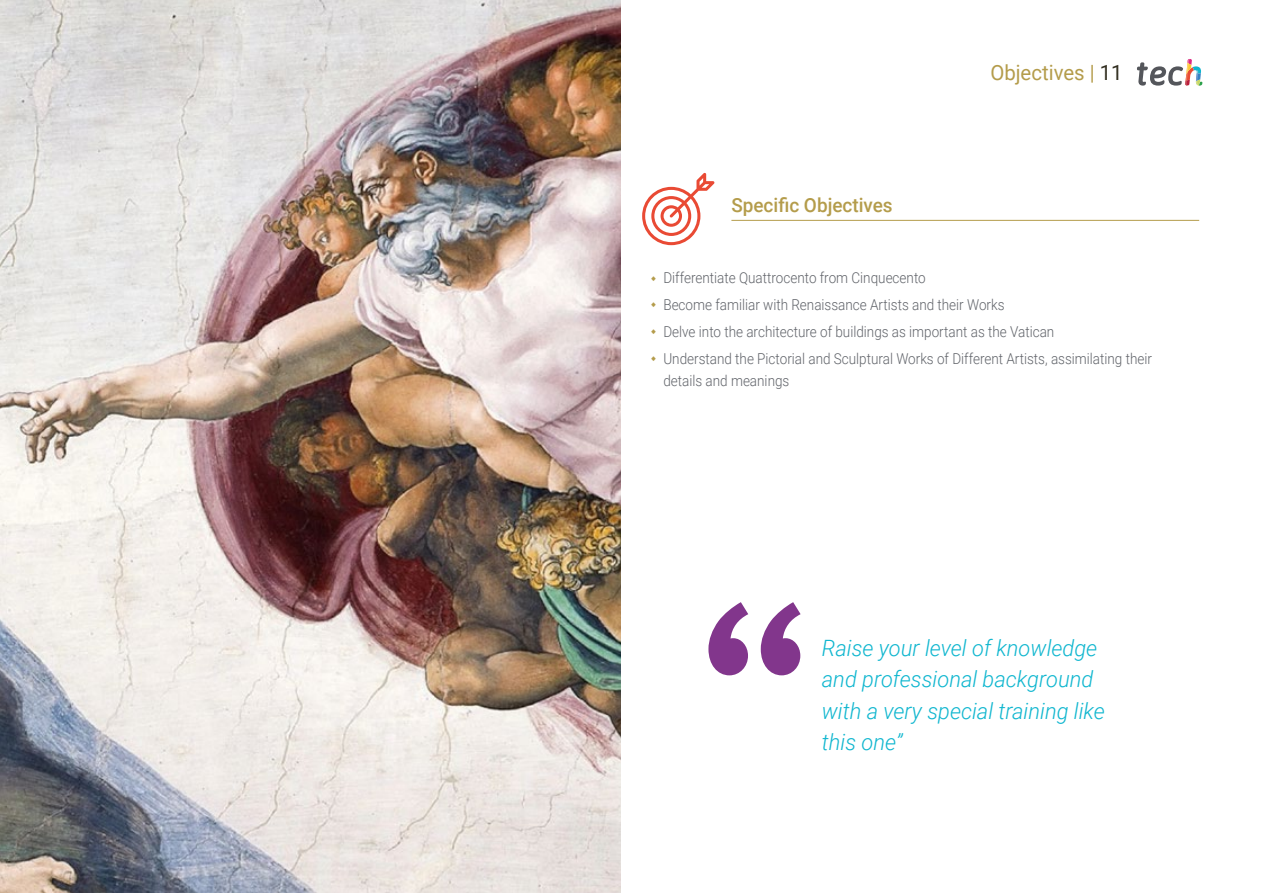
<style>
.page{position:relative;width:1263px;height:893px;background:#fff}
.page>*{position:absolute;margin:0;border:0;box-sizing:border-box;transform-origin:0 0}
.t1{font:italic 300 22.5px/31.5px "Roboto";color:#0fb6cf}
.t2{font:21px "Roboto";color:#b49c4b}
.t3{font:500 19.5px "Roboto";color:#b49c4b}
.t4{font:300 15px/26.7px "Roboto";color:#61646a;scale:.9 1}
.s1{color:#312e20}
</style>
<div class="page">
<svg style="left:708px;top:602px;width:93px;height:73px"></svg>
<hr style="left:731px;top:220px;width:468px;height:1px;background:#b49c4b">
<svg style="left:642px;top:173px;width:72px;height:72px"></svg>
<img style="left:0;top:0;width:621px;height:893px">
<svg style="left:1137px;top:59px;width:65px;height:27px"></svg>
<h3 class="t3" style="left:731px;top:191px;width:163px">Specific Objectives</h3>
<h2 class="t2" style="left:990px;top:57px;width:134px">Objectives | <span class="s1">11</span></h2>
<p class="t4" style="left:663px;top:264px;width:544px">Differentiate Quattrocento from Cinquecento<br>Become familiar with Renaissance Artists and their Works<br>Delve into the architecture of buildings as important as the Vatican<br>Understand the Pictorial and Sculptural Works of Different Artists, assimilating their</p>
<p class="t4" style="left:663px;top:367px;width:141px">details and meanings</p>
<h1 class="t1" style="left:822px;top:631px;width:285px">Raise your level of knowledge and professional background with a very special training like this one”</h1>
</div>
